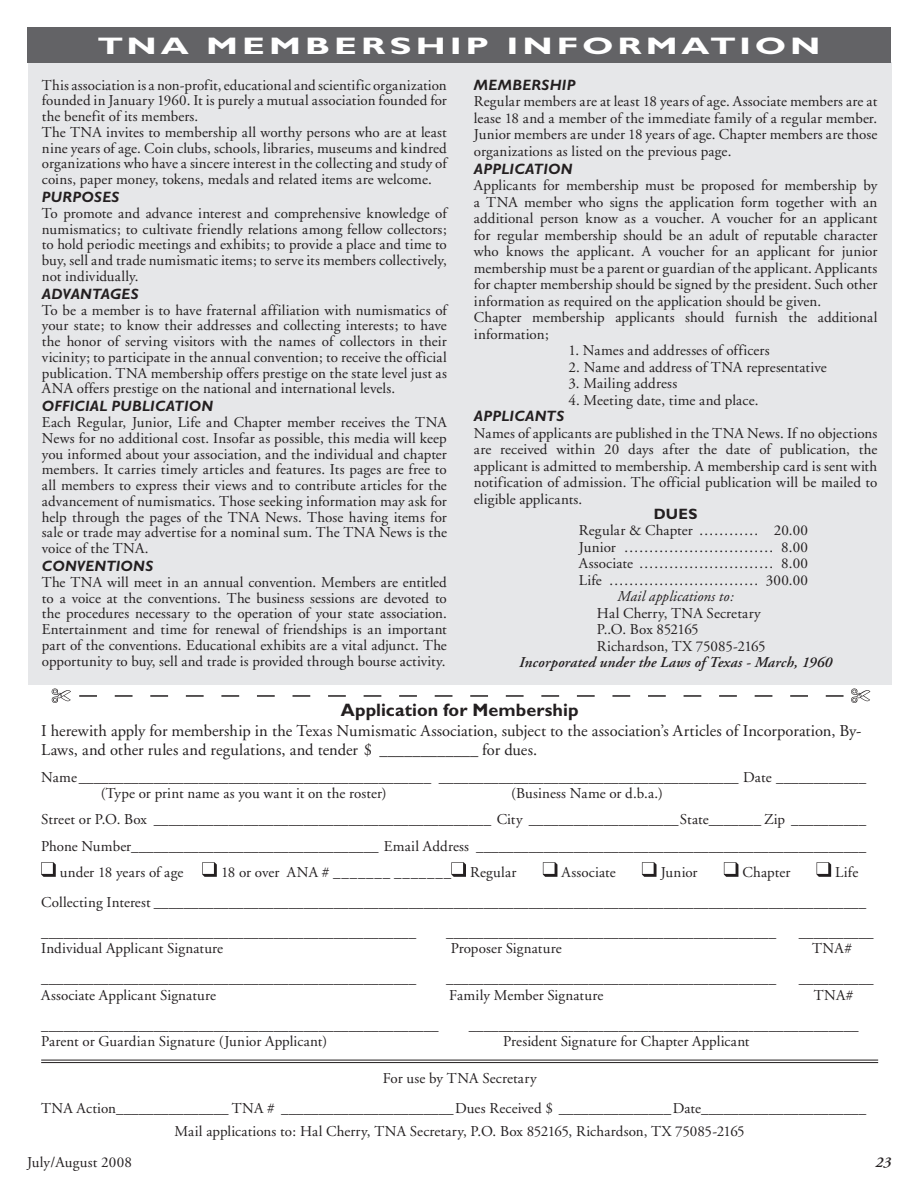
<style>
.page{position:relative;width:918px;height:1188px;background:#fff}
.page>*{position:absolute;margin:0;border:0;box-sizing:border-box;transform-origin:0 0}
.t1{font:700 24px "Gill Sans";letter-spacing:.11em;color:#fff;scale:1.5 1}
.t2{font:700 18px "Gill Sans";letter-spacing:.005em;color:#231f20}
.t3{font:16.5px/19.5px "Adobe Garamond";color:#231f20}
.t4{font:15px/15.8px "Adobe Garamond";letter-spacing:.005em;color:#231f20;text-align:justify}
.t5{font:italic 700 15px "Gill Sans";letter-spacing:.015em;color:#231f20}
.t6{font:italic 600 15px "Adobe Garamond";letter-spacing:.01em;color:#231f20}
.t7{font:italic 15px "Adobe Garamond";letter-spacing:.005em;color:#231f20}
.t8{font:700 15px "Gill Sans";color:#231f20}
</style>
<div class="page">
<div style="left:28px;top:62px;width:864px;height:623px;background:#e6e7e9"></div>
<div style="left:27px;top:27px;width:864px;height:36px;background:#636366"></div>
<hr style="left:41px;top:1060px;width:837px;height:1px;background:#231f20">
<hr style="left:41px;top:1062px;width:837px;height:1px;background:#231f20">
<svg style="left:41px;top:862px;width:15px;height:15px"></svg>
<svg style="left:202px;top:862px;width:15px;height:15px"></svg>
<svg style="left:451px;top:862px;width:15px;height:15px"></svg>
<svg style="left:543px;top:862px;width:14px;height:15px"></svg>
<svg style="left:642px;top:862px;width:15px;height:15px"></svg>
<svg style="left:724px;top:862px;width:14px;height:15px"></svg>
<svg style="left:817px;top:862px;width:14px;height:15px"></svg>
<svg style="left:79px;top:695px;width:765px;height:2px"></svg>
<svg style="left:851px;top:688px;width:19px;height:15px"></svg>
<svg style="left:52px;top:689px;width:19px;height:14px"></svg>
<h1 class="t1" style="left:97px;top:32px;width:41px">TNA</h1>
<h1 class="t1" style="left:206px;top:32px;width:230px">MEMBERSHIP INF</h1>
<h1 class="t1" style="left:582px;top:32px;width:45px">ORMA</h1>
<h1 class="t1" style="left:710px;top:32px;width:69px">TION</h1>
<p class="t4" style="left:42px;top:77px;width:407px;text-align:left">This association is a non-profit, educational and scientific organization founded in January 1960. It is purely a mutual association founded for the benefit of its members.<br>The TNA invites to membership all worthy persons who are at least nine years of age. Coin clubs, schools, libraries, museums and kindred organizations who have a sincere interest in the collecting and study of coins, paper money, tokens, medals and related items are welcome.</p>
<p class="t5" style="left:42px;top:188px;width:41px">PURPOSES</p>
<p class="t4" style="left:42px;top:206px;width:407px">To promote and advance interest and comprehensive knowledge of numismatics; to cultivate friendly relations among fellow collectors; to hold periodic meetings and exhibits; to provide a place and time to buy, sell and trade numismatic items; to serve its members collectively, not individually.</p>
<p class="t5" style="left:42px;top:285px;width:89px">ADVANTAGES</p>
<p class="t4" style="left:42px;top:302px;width:406px">To be a member is to have fraternal affiliation with numismatics of your state; to know their addresses and collecting interests; to have the honor of serving visitors with the names of collectors in their vicinity; to participate in the annual convention; to receive the official publication. TNA membership offers prestige on the state level just as ANA offers prestige on the national and international levels.</p>
<p class="t5" style="left:42px;top:398px;width:4px">OFFI</p>
<p class="t5" style="left:75px;top:398px;width:111px">CIAL PUBLICATION</p>
<p class="t4" style="left:42px;top:415px;width:407px">Each Regular, Junior, Life and Chapter member receives the TNA News for no additional cost. Insofar as possible, this media will keep you informed about your association, and the individual and chapter members. It carries timely articles and features. Its pages are free to all members to express their views and to contribute articles for the advancement of numismatics. Those seeking information may ask for help through the pages of the TNA News. Those having items for sale or trade may advertise for a nominal sum. The TNA News is the voice of the TNA.</p>
<p class="t5" style="left:42px;top:557px;width:17px">CON</p>
<p class="t5" style="left:77px;top:557px;width:20px">VENTIONS</p>
<p class="t4" style="left:42px;top:575px;width:407px">The TNA will meet in an annual convention. Members are entitled to a voice at the conventions. The business sessions are devoted to the procedures necessary to the operation of your state association.<br>Entertainment and time for renewal of friendships is an important part of the conventions. Educational exhibits are a vital adjunct. The opportunity to buy, sell and trade is provided through bourse activity.</p>
<p class="t5" style="left:474px;top:76px;width:4px">MEMBE</p>
<p class="t5" style="left:531px;top:76px;width:39px">RSHIP</p>
<p class="t4" style="left:474px;top:94px;width:405px;line-height:16.5px">Regular members are at least 18 years of age. Associate members are at lease 18 and a member of the immediate family of a regular member.<br>Junior members are under 18 years of age. Chapter members are those organizations as listed on the previous page.</p>
<p class="t5" style="left:474px;top:160px;width:13px">APPLI</p>
<p class="t5" style="left:514px;top:160px;width:30px">CATION</p>
<p class="t4" style="left:474px;top:178px;width:405px;line-height:16.5px;text-align:left">Applicants for membership must be proposed for membership by a TNA member who signs the application form together with an additional person know as a voucher. A voucher for an applicant for regular membership should be an adult of reputable character who knows the applicant. A voucher for an applicant for junior membership must be a parent or guardian of the applicant. Applicants for chapter membership should be signed by the president. Such other information as required on the application should be given.<br>Chapter membership applicants should furnish the additional information;</p>
<p class="t4" style="left:568px;top:343px;width:203px">1. Names and addresses of officers</p>
<p class="t4" style="left:568px;top:360px;width:260px">2. Name and address of TNA representative</p>
<p class="t4" style="left:568px;top:376px;width:110px">3. Mailing address</p>
<p class="t4" style="left:568px;top:393px;width:192px">4. Meeting date, time and place.</p>
<p class="t5" style="left:474px;top:408px;width:13px">APPLI</p>
<p class="t5" style="left:514px;top:408px;width:31px">CANTS</p>
<p class="t4" style="left:474px;top:425px;width:405px;line-height:16.5px">Names of applicants are published in the TNA News. If no objections are received within 20 days after the date of publication, the applicant is admitted to membership. A membership card is sent with notification of admission. The official publication will be mailed to eligible applicants.</p>
<p class="t8" style="left:654px;top:505px;width:45px">DUES</p>
<p class="t4" style="left:579px;top:523px;width:231px;line-height:16.5px">Regular &amp; Chapter ………… 20.00<br>Junior ………………………… 8.00<br>Associate ……………………… 8.00<br>Life ………………………… 300.00</p>
<p class="t7" style="left:618px;top:589px;width:118px">Mail applications to:</p>
<p class="t4" style="left:597px;top:605px;width:170px;line-height:16.5px;text-align:left">Hal Cherry, TNA Secretary<br>P..O. Box 852165<br>Richardson, TX 75085-2165</p>
<p class="t6" style="left:519px;top:654px;width:315px">Incorporated under the Laws of Texas - March, 19 60</p>
<p class="t2" style="left:341px;top:699px;width:239px">APPLICATION FOR MEMBERSHIP</p>
<p class="t3" style="left:41px;top:721px;width:822px">I herewith apply for membership in the Texas Numismatic Association, subject to the association’s Articles of Incorporation, By-<br>Laws, and other rules and regulations, and tender $ ____________ for dues.</p>
<p class="t4" style="left:101px;top:769px;width:767px;line-height:16.5px;text-indent:-60px">Name_______________________________________________ ________________________________________ Date ____________ (Type or print name as you want it on the roster)</p>
<p class="t4" style="left:511px;top:786px;width:153px">(Business Name or d.b.a.)</p>
<p class="t4" style="left:41px;top:812px;width:827px">Street or P.O. Box _____________________________________________ City ____________________State_______ Zip __________</p>
<p class="t4" style="left:41px;top:838px;width:827px">Phone Number_________________________________ Email Address ____________________________________________________</p>
<p class="t4" style="left:60px;top:865px;width:125px">under 18 years of age</p>
<p class="t4" style="left:221px;top:865px;width:232px">18 or over ANA # _______ _______</p>
<p class="t4" style="left:470px;top:865px;width:48px">Regular</p>
<p class="t4" style="left:562px;top:865px;width:56px">Associate</p>
<p class="t4" style="left:661px;top:865px;width:38px">Junior</p>
<p class="t4" style="left:743px;top:865px;width:49px">Chapter</p>
<p class="t4" style="left:41px;top:857px;width:826px;line-height:30px;text-align:left;text-indent:794px">Life<br>Collecting Interest _______________________________________________________________________________________________ __________________________________________________</p>
<p class="t4" style="left:446px;top:925px;width:331px">____________________________________________</p>
<p class="t4" style="left:799px;top:925px;width:76px">__________</p>
<p class="t4" style="left:41px;top:941px;width:184px">Individual Applicant Signature</p>
<p class="t4" style="left:451px;top:941px;width:113px">Proposer Signature</p>
<p class="t4" style="left:812px;top:941px;width:41px">TNA#</p>
<p class="t4" style="left:41px;top:971px;width:376px">__________________________________________________</p>
<p class="t4" style="left:446px;top:971px;width:331px">____________________________________________</p>
<p class="t4" style="left:799px;top:971px;width:76px">__________</p>
<p class="t4" style="left:41px;top:988px;width:176px">Associate Applicant Signature</p>
<p class="t4" style="left:449px;top:988px;width:156px">Family Member Signature</p>
<p class="t4" style="left:814px;top:988px;width:41px">TNA#</p>
<p class="t4" style="left:41px;top:1018px;width:399px">_____________________________________________________</p>
<p class="t4" style="left:469px;top:1018px;width:392px">____________________________________________________</p>
<p class="t4" style="left:41px;top:1034px;width:288px">Parent or Guardian Signature (Junior Applicant)</p>
<p class="t4" style="left:503px;top:1034px;width:248px">President Signature for Chapter Applicant</p>
<p class="t4" style="left:41px;top:1064px;width:827px;line-height:30px;text-indent:342px">For use by TNA Secretary<br>TNA Action_______________ TNA # _______________________Dues Received $ _______________Date______________________</p>
<p class="t4" style="left:175px;top:1124px;width:572px">Mail applications to: Hal Cherry, TNA Secretary, P.O. Box 852165, Richardson, TX 75085-2165</p>
<p class="t4" style="left:27px;top:1154px;width:106px">July/August 2008</p>
<p class="t6" style="left:875px;top:1154px;width:9px">23</p>
</div>
